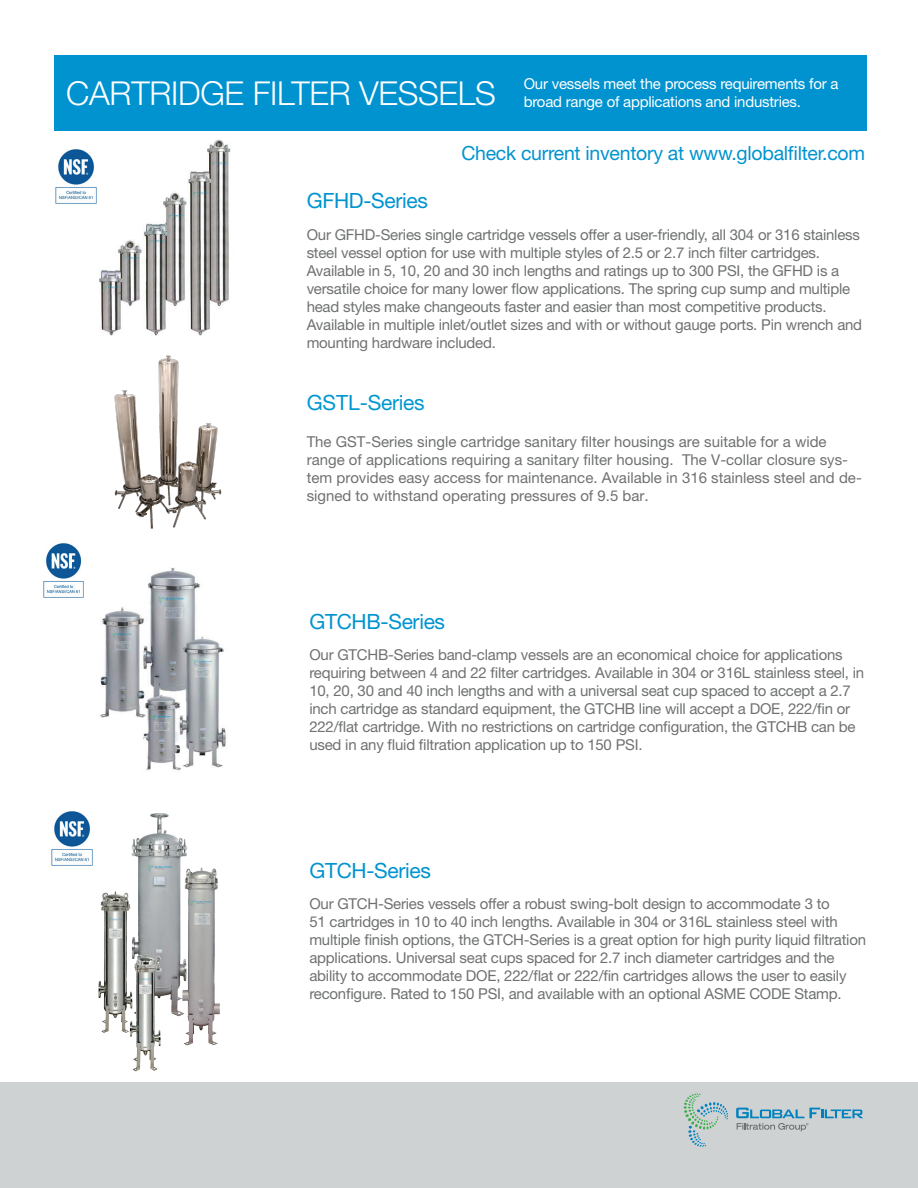
<style>
.page{position:relative;width:918px;height:1188px;background:#fff}
.page>*{position:absolute;margin:0;border:0;box-sizing:border-box;transform-origin:0 0}
.t1{font:300 33px "Helvetica Neue LT Std";letter-spacing:-.01em;color:#fff}
.t2{font:21px "Helvetica Neue LT Std";letter-spacing:-.015em;color:#0093d0}
.t3{font:21px "Helvetica Neue LT Std";letter-spacing:-.015em;color:#0097d1}
.t4{font:19.5px "Helvetica Neue LT Std";letter-spacing:-.015em;color:#0093d0}
.t5{font:15px/18px "Helvetica Neue LT Std";letter-spacing:-.015em;color:#6f7171}
.t6{font:15px/18px "Helvetica Neue LT Std";letter-spacing:-.015em;color:#fff}
</style>
<div class="page">
<div style="left:0;top:1082px;width:918px;height:106px;background:#cfd2d3"></div>
<svg style="left:684px;top:1094px;width:44px;height:53px"></svg>
<svg style="left:736px;top:1108px;width:127px;height:23px"></svg>
<div style="left:54px;top:55px;width:812px;height:76px;background:#0093d0"></div>
<img style="left:100px;top:568px;width:126px;height:203px">
<img style="left:99px;top:140px;width:132px;height:195px">
<img style="left:51px;top:811px;width:26px;height:55px">
<img style="left:43px;top:543px;width:41px;height:55px">
<img style="left:77px;top:812px;width:143px;height:260px">
<img style="left:55px;top:149px;width:42px;height:55px">
<img style="left:114px;top:355px;width:108px;height:174px">
<h1 class="t1" style="left:66px;top:73px;width:431px">CARTRIDGE FILTER VESSELS</h1>
<p class="t6" style="left:524px;top:75px;width:316px">Our vessels meet the process requirements for a broad range of applications and industries.</p>
<h3 class="t4" style="left:461px;top:141px;width:405px">Check current inventory at www.globalfilter.com</h3>
<h2 class="t2" style="left:307px;top:188px;width:123px">GFHD-Series</h2>
<p class="t5" style="left:307px;top:225px;width:557px">Our GFHD-Series single cartridge vessels offer a user-friendly, all 304 or 316 stainless steel vessel option for use with multiple styles of 2.5 or 2.7 inch filter cartridges.<br>Available in 5, 10, 20 and 30 inch lengths and ratings up to 300 PSI, the GFHD is a versatile choice for many lower flow applications. The spring cup sump and multiple head styles make changeouts faster and easier than most competitive products.<br>Available in multiple inlet/outlet sizes and with or without gauge ports. Pin wrench and mounting hardware included.</p>
<h2 class="t3" style="left:307px;top:390px;width:119px">GSTL-Series</h2>
<p class="t5" style="left:307px;top:433px;width:557px">The GST-Series single cartridge sanitary filter housings are suitable for a wide range of applications requiring a sanitary filter housing. The V-collar closure sys&shy;tem provides easy access for maintenance. Available in 316 stainless steel and de&shy;signed to withstand operating pressures of 9.5 bar.</p>
<h2 class="t2" style="left:309px;top:609px;width:137px">GTCHB-Series</h2>
<p class="t5" style="left:309px;top:646px;width:556px">Our GTCHB-Series band-clamp vessels are an economical choice for applications requiring between 4 and 22 filter cartridges. Available in 304 or 316L stainless steel, in 10, 20, 30 and 40 inch lengths and with a universal seat cup spaced to accept a 2.7 inch cartridge as standard equipment, the GTCHB line will accept a DOE, 222/fin or 222/flat cartridge. With no restrictions on cartridge configuration, the GTCHB can be used in any fluid filtration application up to 150 PSI.</p>
<h2 class="t2" style="left:309px;top:858px;width:123px">GTCH-Series</h2>
<p class="t5" style="left:309px;top:895px;width:558px">Our GTCH-Series vessels offer a robust swing-bolt design to accommodate 3 to<br>51 cartridges in 10 to 40 inch lengths. Available in 304 or 316L stainless steel with multiple finish options, the GTCH-Series is a great option for high purity liquid filtration applications. Universal seat cups spaced for 2.7 inch diameter cartridges and the ability to accommodate DOE, 222/flat or 222/fin cartridges allows the user to easily reconfigure. Rated to 150 PSI, and available with an optional ASME CODE Stamp.</p>
</div>
